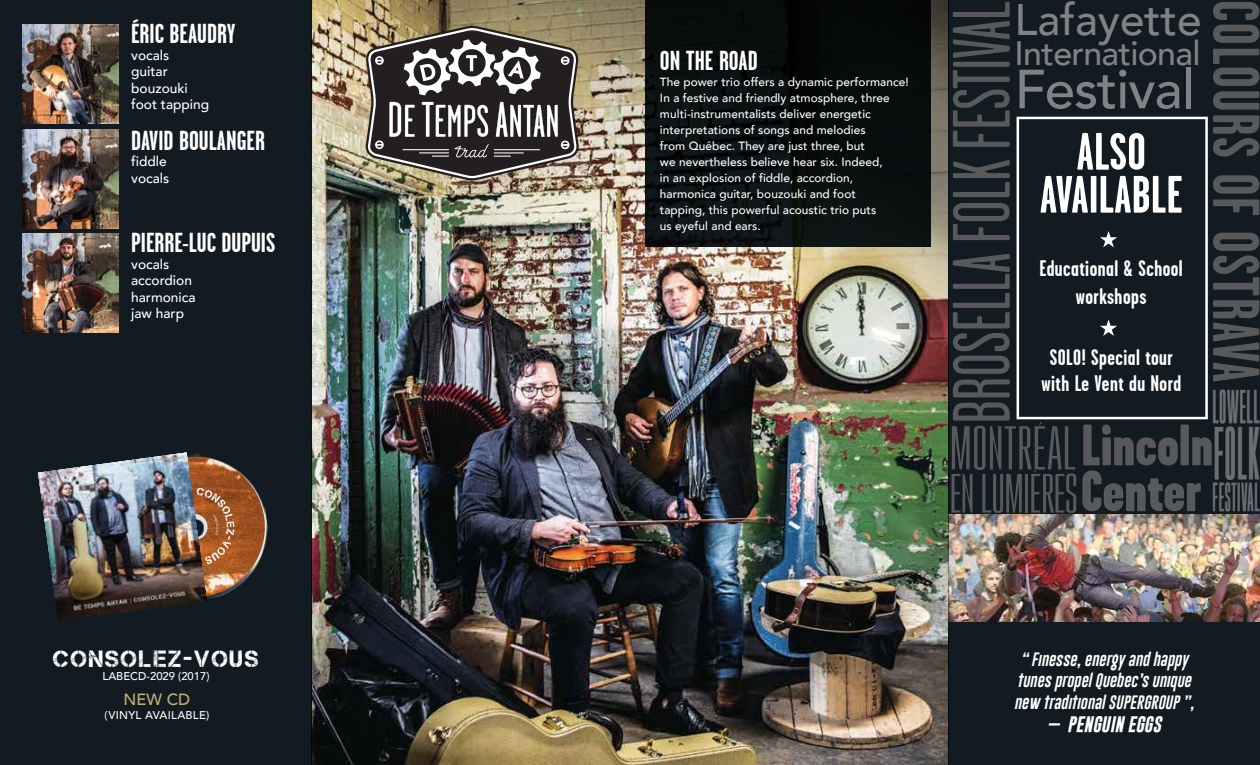
<style>
.page{position:relative;width:1260px;height:765px;background:#fff}
.page>*{position:absolute;margin:0;border:0;box-sizing:border-box;transform-origin:0 0}
.t1{font:81.12px "Garage Gothic";color:#58595b;scale:.96 1}
.t2{font:700 66.12px "Garage Gothic";letter-spacing:.02em;color:#58595b;scale:.95 1}
.t3{font:900 58.25px/45.9px "Garage Gothic";color:#58595b;scale:.96 1}
.t4{font:500 54.5px "Avenir";letter-spacing:-.02em;color:#808285}
.t5{font:700 53.88px "Gobold High";color:#6d6e71;scale:.78 1}
.t6{font:700 52.5px/43px "Garage Gothic";color:#fff;text-align:center}
.t7{font:100 45.25px "Gobold High";color:#58595b;scale:1.35 1}
.t8{font:500 44.12px "Avenir";color:#808285}
.t9{font:100 40.38px "Gobold High";letter-spacing:-.02em;color:#58595b;scale:1.32 1}
.t10{font:700 34.25px "Gobold High";color:#6d6e71;scale:.78 1}
.t11{font:500 33.88px "Avenir";letter-spacing:-.02em;color:#808285}
.t12{font:700 29.38px "Gobold High";color:#6d6e71;scale:.78 1}
.t13{font:700 27.5px "Garage Gothic";color:#fff}
.t14{font:23.5px "Capture Smallz";letter-spacing:.08em;color:#fff}
.t15{font:700 22.5px/28px "Garage Gothic";letter-spacing:.02em;color:#fff;text-align:center}
.t16{font:italic 700 16.25px "Gobold";color:#fff}
.t17{font:500 16.25px "Avenir";color:#c4ae74}
.t18{font:italic 14.12px/21.2px "Gobold Lowplus";color:#fff;text-align:center}
.t19{font:500 13.75px/16.5px "Avenir";color:#fff}
.t20{font:500 11.88px/16px "Avenir";letter-spacing:.005em;color:#fff}
.t21{font:500 11.25px "Avenir";color:#fff}
.t22{font:500 11.25px "Avenir";letter-spacing:.025em;color:#fff}
</style>
<div class="page">
<div style="left:0;top:0;width:312px;height:765px;background:#121b21"></div>
<img style="left:23px;top:129px;width:96px;height:99px">
<img style="left:23px;top:25px;width:96px;height:99px">
<img style="left:23px;top:234px;width:95px;height:98px">
<div style="left:948px;top:0;width:312px;height:765px;background:#121b21"></div>
<img style="left:948px;top:515px;width:312px;height:106px">
<img style="left:312px;top:0;width:636px;height:765px">
<svg style="left:365px;top:26px;width:214px;height:154px;background:#68635d"></svg>
<hr style="left:494px;top:152px;width:30px;height:1px;background:#fff">
<hr style="left:494px;top:149px;width:46px;height:1px;background:#fff">
<svg style="left:1017px;top:117px;width:191px;height:302px"></svg>
<svg style="left:1100px;top:231px;width:17px;height:16px"></svg>
<svg style="left:1100px;top:319px;width:17px;height:17px"></svg>
<img style="left:207px;top:457px;width:61px;height:142px">
<svg style="left:207px;top:487px;width:27px;height:80px;background:#af6a3e"></svg>
<img style="left:38px;top:452px;width:169px;height:169px">
<h3 class="t13" style="left:131px;top:19px;width:106px">ÉRIC BEAUDRY</h3>
<p class="t19" style="left:131px;top:46px;width:80px">vocals guitar bouzouki foot tapping</p>
<h3 class="t13" style="left:131px;top:126px;width:135px">DAVID BOULANGER</h3>
<p class="t19" style="left:131px;top:153px;width:40px">fiddle vocals</p>
<h3 class="t13" style="left:131px;top:228px;width:146px">PIERRE-LUC DUPUIS</h3>
<p class="t19" style="left:131px;top:255px;width:66px">vocals accordion harmonica jaw harp</p>
<h3 class="t14" style="left:53px;top:645px;width:207px">CONSOLEZ-VOUS</h3>
<p class="t21" style="left:103px;top:666px;width:108px">LABECD-2029 (2017)</p>
<h3 class="t17" style="left:124px;top:685px;width:68px">NEW CD</h3>
<p class="t22" style="left:105px;top:705px;width:106px">(VINYL AVAILABLE)</p>
<h3 class="t13" style="left:660px;top:46px;width:99px">ON THE ROAD</h3>
<p class="t20" style="left:660px;top:74px;width:250px">The power trio offers a dynamic performance!<br>In a festive and friendly atmosphere, three multi-instrumentalists deliver energetic interpretations of songs and melodies<br>from Québec. They are just three, but<br>we nevertheless believe hear six. Indeed,<br>in an explosion of fiddle, accordion, harmonica guitar, bouzouki and foot<br>tapping, this powerful acoustic trio puts<br>us eyeful and ears.</p>
<h3 class="t8" style="left:1015px;top:-19px;width:189px">Lafayette</h3>
<h1 class="t1" style="left:940px;top:424px;width:442px;rotate:-90deg">BROSELLA FOLK FESTIVAL</h1>
<h2 class="t2" style="left:1271px;top:0;width:404px;rotate:90deg">COLOURS OF OSTRAVA</h2>
<h3 class="t11" style="left:1015px;top:24px;width:187px">International</h3>
<h3 class="t4" style="left:1015px;top:42px;width:182px">Festival</h3>
<h3 class="t6" style="left:1040px;top:130px;width:144px">ALSO<br>AVAILABLE</h3>
<h3 class="t15" style="left:1040px;top:255px;width:145px">Educational &amp; School workshops</h3>
<h3 class="t15" style="left:1041px;top:345px;width:141px;line-height:25.5px">SOLO! Special tour with Le Vent du Nord</h3>
<h3 class="t10" style="left:1212px;top:385px;width:63px">LOWELL</h3>
<h3 class="t5" style="left:1213px;top:420px;width:62px">FOLK</h3>
<h3 class="t12" style="left:1212px;top:479px;width:63px">FESTIVAL</h3>
<h3 class="t7" style="left:949px;top:421px;width:95px">MONTRÉAL</h3>
<h3 class="t9" style="left:949px;top:469px;width:99px">EN LUMIÈRES</h3>
<h3 class="t3" style="left:1081px;top:422px;width:139px">Lincoln<br>Center</h3>
<p class="t18" style="left:1014px;top:650px;width:182px">“ Finesse, energy and happy tunes propel Quebec’s unique new traditional SUPERGROUP ”,</p>
<h3 class="t16" style="left:1047px;top:714px;width:115px">-- PENGUIN EGGS</h3>
</div>
